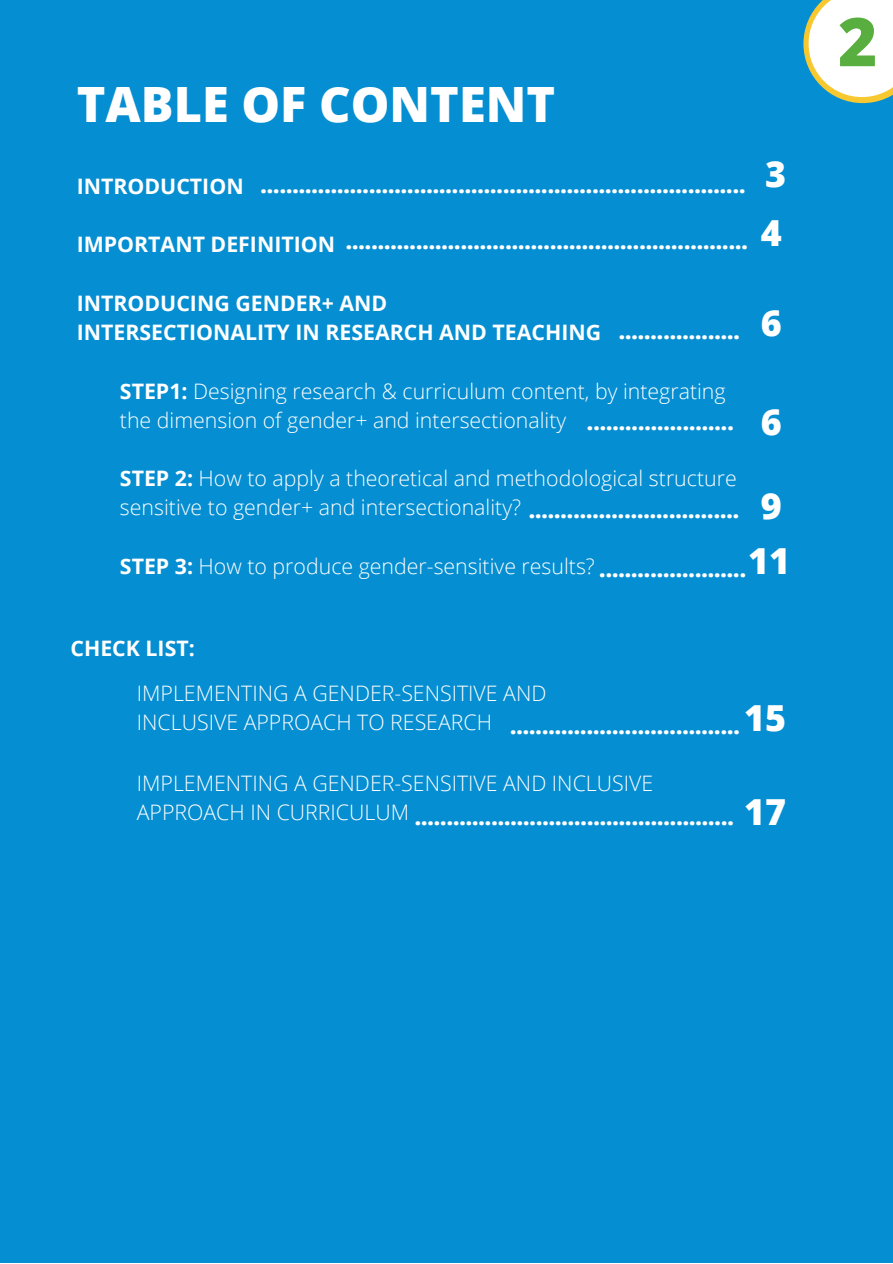
<style>
.page{position:relative;width:893px;height:1264px;background:#fff}
.page>*{position:absolute;margin:0;border:0;box-sizing:border-box;transform-origin:0 0}
.t1{font:800 67.2px "Open Sans";color:#58ae3e}
.t2{font:800 48.75px "Open Sans";color:#fff}
.t3{font:800 35.85px/58.5px "Open Sans";color:#fff}
.t4{font:800 22.05px "Open Sans";color:#fff}
.t5{font:300 21.3px/29.2px "Open Sans";color:#fff}
.t6{font:700 21.3px/29.2px "Open Sans";color:#fff}
.s1{font-weight:700}
</style>
<div class="page">
<div style="left:0;top:0;width:892px;height:1262px;background:#058ed1"></div>
<svg style="left:803px;top:0;width:89px;height:103px"></svg>
<h2 class="t2" style="left:77px;top:69px;width:480px">TABLE OF CONTENT</h2>
<p class="t6" style="left:77px;top:171px;width:168px">INTRODUCTION</p>
<p class="t4" style="left:260px;top:169px;width:486px">............................................................................</p>
<p class="t6" style="left:77px;top:229px;width:260px">IMPORTANT DEFINITION</p>
<p class="t4" style="left:346px;top:225px;width:403px">...............................................................</p>
<h3 class="t3" style="left:760px;top:144px;width:27px">3<br>4</h3>
<p class="t6" style="left:77px;top:288px;width:526px">INTRODUCING GENDER+ AND<br>INTERSECTIONALITY IN RESEARCH AND TEACHING</p>
<p class="t4" style="left:618px;top:316px;width:123px">...................</p>
<h3 class="t3" style="left:760px;top:293px;width:22px">6</h3>
<p class="t5" style="left:120px;top:375px;width:607px"><span class="s1">STEP1:</span> Designing research &amp; curriculum content, by integrating the dimension of gender+ and intersectionality</p>
<p class="t5" style="left:120px;top:463px;width:618px"><span class="s1">STEP 2:</span> How to apply a theoretical and methodological structure sensitive to gender+ and intersectionality?</p>
<p class="t5" style="left:120px;top:551px;width:476px"><span class="s1">STEP 3:</span> How to produce gender-sensitive results?</p>
<h3 class="t3" style="left:760px;top:392px;width:22px">6</h3>
<p class="t4" style="left:587px;top:406px;width:148px">.......................</p>
<h3 class="t3" style="left:748px;top:478px;width:43px;line-height:54.3px;text-align:center">9<br>11</h3>
<p class="t4" style="left:528px;top:494px;width:212px">.................................</p>
<p class="t4" style="left:599px;top:553px;width:148px">.......................</p>
<p class="t6" style="left:70px;top:632px;width:126px">CHECK LIST:</p>
<p class="t5" style="left:137px;top:678px;width:411px">IMPLEMENTING A GENDER-SENSITIVE AND<br>INCLUSIVE APPROACH TO RESEARCH</p>
<h3 class="t3" style="left:744px;top:688px;width:43px">15</h3>
<p class="t4" style="left:510px;top:710px;width:231px">....................................</p>
<p class="t5" style="left:137px;top:767px;width:518px;line-height:29.7px">IMPLEMENTING A GENDER-SENSITIVE AND INCLUSIVE<br>APPROACH IN CURRICULUM</p>
<p class="t4" style="left:415px;top:801px;width:320px">..................................................</p>
<h3 class="t3" style="left:744px;top:781px;width:43px">17</h3>
<h1 class="t1" style="left:838px;top:-6px;width:41px">2</h1>
</div>
